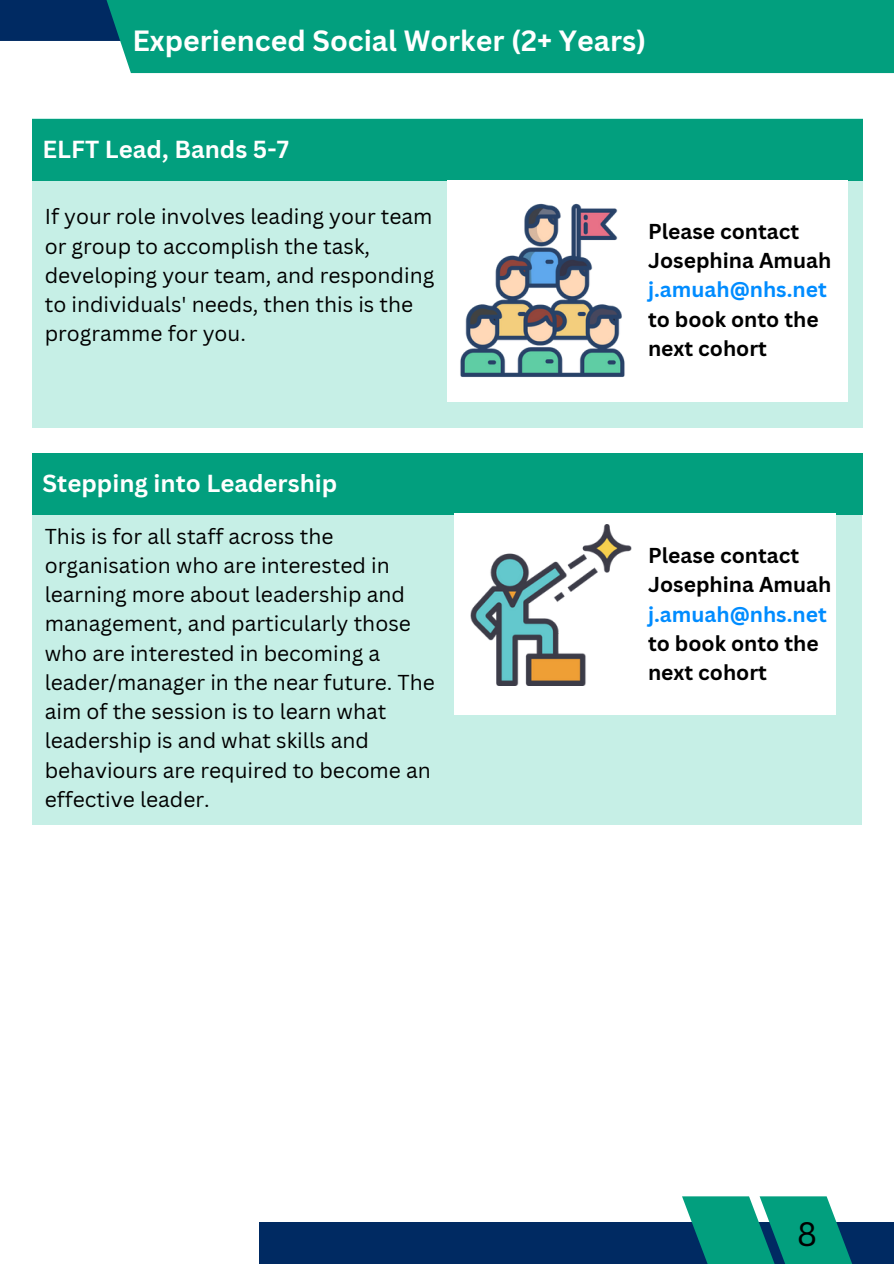
<style>
.page{position:relative;width:894px;height:1264px;background:#fff}
.page>*{position:absolute;margin:0;border:0;box-sizing:border-box;transform-origin:0 0}
.t1{font:33px "Canva Sans";color:#000}
.t2{font:700 28.5px "Canva Sans";color:#fff}
.t3{font:700 24px "Canva Sans";color:#fff}
.t4{font:21px/29.2px "Canva Sans";color:#000}
.t5{font:700 21px/29.2px "Canva Sans";color:#000}
.t6{font:700 21px "Canva Sans";color:#008cff}
</style>
<div class="page">
<div style="left:0;top:0;width:681px;height:41px;background:#002a62"></div>
<div style="left:64px;top:0;width:829px;height:73px;background:#029f7e"></div>
<div style="left:258px;top:1222px;width:635px;height:41px;background:#002a62"></div>
<svg style="left:682px;top:1196px;width:77px;height:67px;fill:#029f7e"></svg>
<svg style="left:759px;top:1196px;width:93px;height:67px;fill:#029f7e"></svg>
<div style="left:32px;top:119px;width:830px;height:309px;background:#c6efe6"></div>
<div style="left:32px;top:119px;width:830px;height:61px;background:#029f7e"></div>
<div style="left:447px;top:180px;width:400px;height:222px;background:#fff"></div>
<div style="left:32px;top:452px;width:829px;height:372px;background:#c6efe6"></div>
<div style="left:32px;top:452px;width:830px;height:62px;background:#029f7e"></div>
<div style="left:454px;top:513px;width:381px;height:202px;background:#fff"></div>
<img style="left:460px;top:203px;width:165px;height:174px">
<img style="left:470px;top:524px;width:161px;height:161px">
<h2 class="t2" style="left:132px;top:20px;width:515px">Experienced Social Worker (2+ Years)</h2>
<p class="t3" style="left:43px;top:132px;width:248px">ELFT Lead, Bands 5-7</p>
<p class="t4" style="left:45px;top:201px;width:391px">If your role involves leading your team or group to accomplish the task, developing your team, and responding to individuals' needs, then this is the programme for you.</p>
<p class="t3" style="left:43px;top:466px;width:296px">Stepping into Leadership</p>
<p class="t4" style="left:45px;top:521px;width:391px">This is for all staff across the organisation who are interested in learning more about leadership and management, and particularly those who are interested in becoming a leader/manager in the near future. The aim of the session is to learn what leadership is and what skills and behaviours are required to become an effective leader.</p>
<p class="t5" style="left:647px;top:216px;width:185px">Please contact<br>Josephina Amuah</p>
<p class="t6" style="left:647px;top:275px;width:180px">j.amuah@nhs.net</p>
<p class="t5" style="left:647px;top:304px;width:172px">to book onto the next cohort</p>
<p class="t5" style="left:647px;top:540px;width:185px">Please contact<br>Josephina Amuah</p>
<p class="t6" style="left:647px;top:599px;width:180px">j.amuah@nhs.net</p>
<p class="t5" style="left:647px;top:628px;width:172px">to book onto the next cohort</p>
<h1 class="t1" style="left:797px;top:1210px;width:21px">8</h1>
</div>
